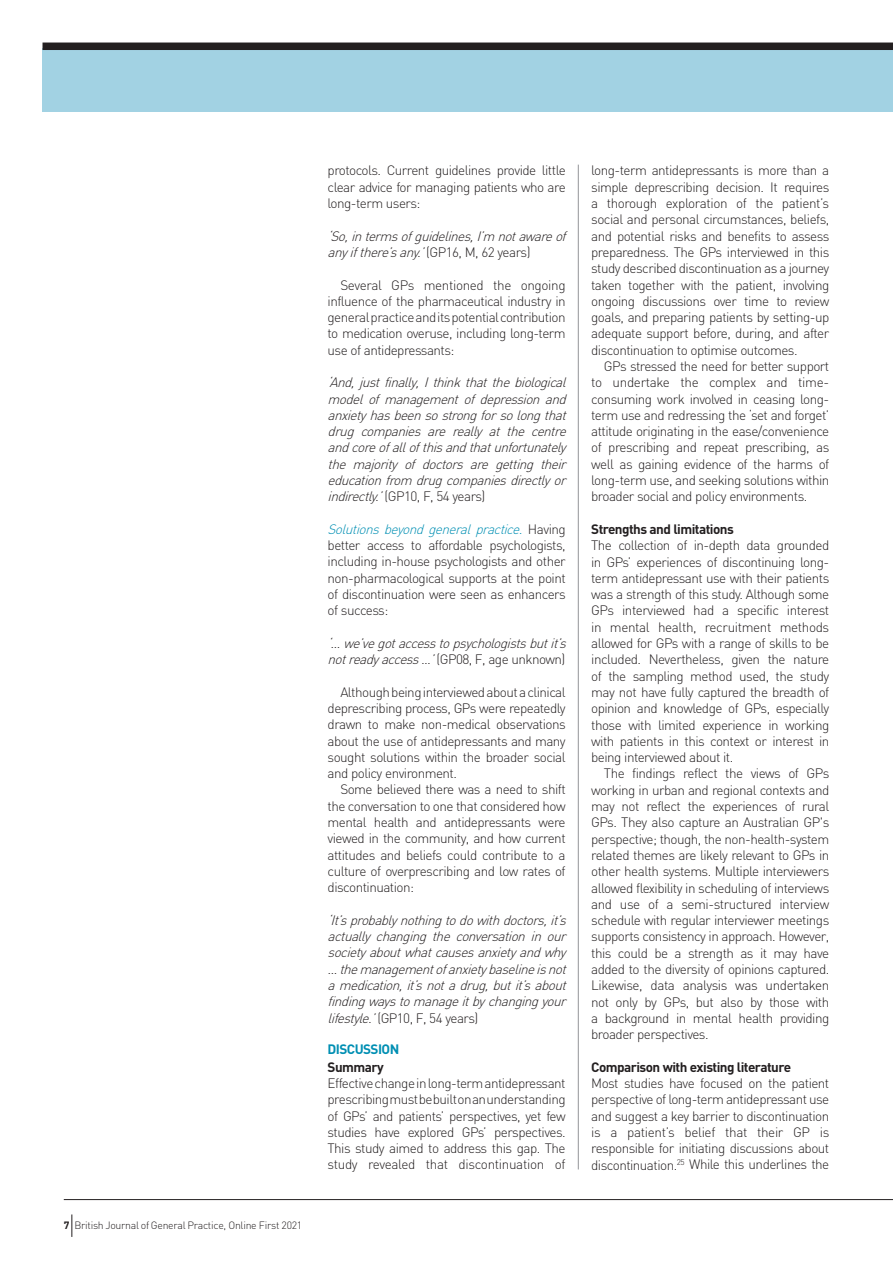
<style>
.page{position:relative;width:893px;height:1263px;background:#fff}
.page>*{position:absolute;margin:0;border:0;box-sizing:border-box;transform-origin:0 0}
.t1{font:300 13.5px/16.4px "DIN";letter-spacing:-.04em;color:#231f20;text-align:justify}
.t2{font:italic 300 13.5px/16.4px "DIN";color:#231f20}
.t3{font:700 13.5px "DIN";letter-spacing:-.04em;color:#231f20}
.t4{font:700 13.5px "DIN";letter-spacing:-.04em;color:#008fb3}
.t5{font:300 10.5px "DIN";letter-spacing:-.025em;color:#231f20}
.s1{font-weight:700}
.s2{font-style:normal}
.s3{font-style:italic;color:#008fb3}
</style>
<div class="page">
<div style="left:43px;top:48px;width:850px;height:64px;background:#a2d2e3"></div>
<div style="left:43px;top:43px;width:850px;height:7px;background:#231f20"></div>
<hr style="left:64px;top:1199px;width:829px;height:1px;background:#231f20">
<svg style="left:71px;top:1214px;width:1px;height:23px"></svg>
<hr style="left:578px;top:165px;width:1px;height:1004px;background:#939598">
<p class="t5" style="left:64px;top:1219px;width:240px"><span class="s1">7</span> British Journal of General Practice, Online First 2021</p>
<p class="t1" style="left:328px;top:162px;width:240px">protocols. Current guidelines provide little clear advice for managing patients who are long-term users:</p>
<p class="t2" style="left:328px;top:227px;width:244px">‘So,intermsofguidelines,I’m notawareof anyifthere’sany.’<span class="s2">(GP16, M, 62 years)</span></p>
<p class="t1" style="left:328px;top:276px;width:240px;text-indent:13px">Several GPs mentioned the ongoing influence of the pharmaceutical industry in general practice and its potential contribution to medication overuse, including long-term use of antidepressants:</p>
<p class="t2" style="left:328px;top:374px;width:244px;text-align:justify">‘And,justfinally,Ithinkthatthebiological model of management of depression and anxietyhasbeensostrongforsolongthat drug companies are really at the centre andcoreofallofthisandthatunfortunately the majority of doctors are getting their educationfrom drugcompaniesdirectlyor indirectly.’<span class="s2">(GP10, F, 54 years)</span></p>
<p class="t1" style="left:328px;top:521px;width:240px"><span class="s3">Solutionsbeyondgeneralpractice.</span> H a v i n g better access to affordable psychologists, including in-house psychologists and other non-pharmacological supports at the point of discontinuation were seen as enhancers of success:</p>
<p class="t2" style="left:328px;top:635px;width:244px">‘… we’vegotaccesstopsychologistsbutit’s notreadyaccess...’<span class="s2">(GP08, F, age unknown)</span></p>
<p class="t1" style="left:328px;top:684px;width:240px;text-indent:13px">Although being interviewed about a clinical deprescribing process, GPs were repeatedly drawn to make non-medical observations about the use of antidepressants and many sought solutions within the broader social and policy environment.</p>
<p class="t1" style="left:328px;top:781px;width:240px;text-indent:13px">Some believed there was a need to shift the conversation to one that considered how mental health and antidepressants were viewed in the community, and how current attitudes and beliefs could contribute to a culture of overprescribing and low rates of discontinuation:</p>
<p class="t2" style="left:328px;top:912px;width:244px;text-align:justify">‘It’sprobablynothingtodowithdoctors,it’s actually changing the conversation in our societyaboutwhatcausesanxietyandwhy … themanagementofanxietybaselineisnot amedication,it’snotadrug,butit’sabout findingwaystomanageitbychangingyour lifestyle.’<span class="s2">(GP10, F, 54 years)</span></p>
<p class="t4" style="left:328px;top:1040px;width:73px">DISCUSSION</p>
<p class="t3" style="left:328px;top:1058px;width:58px">Summary</p>
<p class="t1" style="left:328px;top:1075px;width:240px">Effective change in long-term antidepressant prescribing must be built on an understanding of GPs’ and patients’ perspectives, yet few studies have explored GPs’ perspectives.<br>This study aimed to address this gap. The study revealed that discontinuation of</p>
<p class="t1" style="left:591px;top:162px;width:240px">long-term antidepressants is more than a simple deprescribing decision. It requires a thorough exploration of the patient’s social and personal circumstances, beliefs, and potential risks and benefits to assess preparedness. The GPs interviewed in this study described discontinuation as a journey taken together with the patient, involving ongoing discussions over time to review goals, and preparing patients by setting-up adequate support before, during, and after discontinuation to optimise outcomes.</p>
<p class="t1" style="left:591px;top:358px;width:240px;text-indent:13px">GPs stressed the need for better support to undertake the complex and time&shy;consuming work involved in ceasing long&shy;term use and redressing the ‘set and forget’ attitude originating in the ease/convenience of prescribing and repeat prescribing, as well as gaining evidence of the harms of long-term use, and seeking solutions within broader social and policy environments.</p>
<p class="t3" style="left:591px;top:520px;width:144px">Strengths and limitations</p>
<p class="t1" style="left:591px;top:537px;width:240px">The collection of in-depth data grounded in GPs’ experiences of discontinuing long&shy;term antidepressant use with their patients was a strength of this study. Although some GPs interviewed had a specific interest in mental health, recruitment methods allowed for GPs with a range of skills to be included. Nevertheless, given the nature of the sampling method used, the study may not have fully captured the breadth of opinion and knowledge of GPs, especially those with limited experience in working with patients in this context or interest in being interviewed about it.</p>
<p class="t1" style="left:591px;top:765px;width:240px;text-indent:13px">The findings reflect the views of GPs working in urban and regional contexts and may not reflect the experiences of rural GPs. They also capture an Australian GP's perspective; though, the non-health-system related themes are likely relevant to GPs in other health systems. Multiple interviewers allowed flexibility in scheduling of interviews and use of a semi-structured interview schedule with regular interviewer meetings supports consistency in approach. However, this could be a strength as it may have added to the diversity of opinions captured.<br>Likewise, data analysis was undertaken not only by GPs, but also by those with a background in mental health providing broader perspectives.</p>
<p class="t3" style="left:591px;top:1058px;width:201px">Comparison with existing literature</p>
<p class="t1" style="left:591px;top:1075px;width:240px">Most studies have focused on the patient perspective of long-term antidepressant use and suggest a key barrier to discontinuation is a patient’s belief that their GP is responsible for initiating discussions about discontinuation.<sup>25</sup> While this underlines the</p>
</div>
